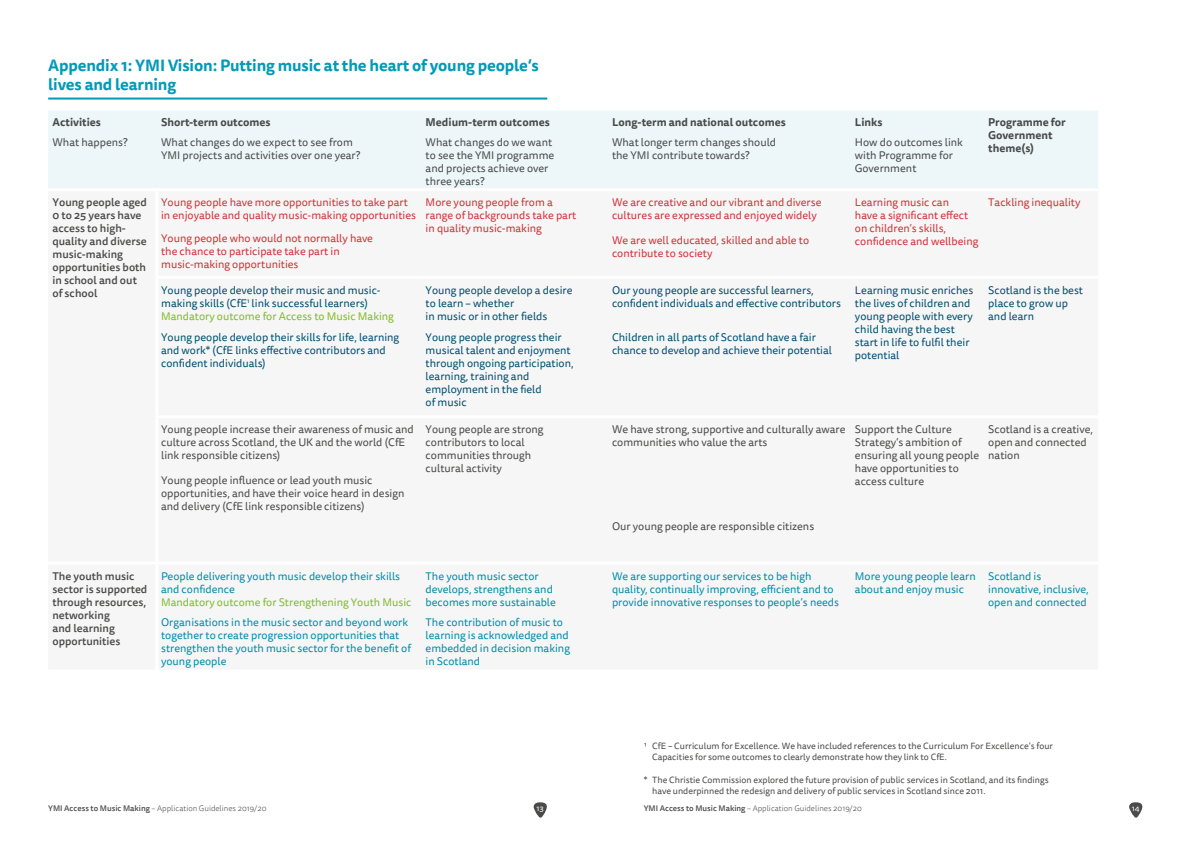
<style>
.page{position:relative;width:1191px;height:842px;background:#fff}
.page>*{position:absolute;margin:0;border:0;box-sizing:border-box;transform-origin:0 0}
.t1{font:700 16px/19.2px "Tisa Sans OT";letter-spacing:-.01em;color:#009bb7}
.t2{font:11px/13px "Tisa Sans OT";color:#4a4a49}
.t3{font:11px/13px "Tisa Sans OT";color:#004f70}
.t4{font:11px/13px "Tisa Sans OT";color:#008daa}
.t5{font:11px/13px "Tisa Sans OT";color:#d13239}
.t6{font:500 11px/13px "Tisa Sans OT";color:#4a4a49}
.t7{font:700 11px/13px "Tisa Sans OT";color:#4a4a49}
.t8{font:11px "Tisa Sans OT";color:#82bb27}
.t9{font:9px/11px "Tisa Sans OT";color:#4a4a49}
.t10{font:300 8px "Tisa Sans OT";color:#4a4a49}
.t11{font:8px "Tisa Sans OT";color:#fff}
.s1{color:#82bb27}
.s2{font-weight:500}
</style>
<div class="page">
<svg style="left:533px;top:802px;width:14px;height:16px"></svg>
<svg style="left:1129px;top:802px;width:14px;height:16px"></svg>
<hr style="left:48px;top:98px;width:499px;height:2px;background:#009bb7">
<div style="left:48px;top:111px;width:1050px;height:77px;background:#edf7fa"></div>
<h1 class="t1" style="left:48px;top:57px;width:492px">Appendix 1: YMI Vision: Putting music at the heart of young people’s lives and learning</h1>
<p class="t7" style="left:52px;top:116px;width:50px">Activities</p>
<p class="t7" style="left:161px;top:116px;width:111px">Short-term outcomes</p>
<p class="t7" style="left:425px;top:116px;width:126px">Medium-term outcomes</p>
<p class="t7" style="left:612px;top:116px;width:175px">Long-term and national outcomes</p>
<p class="t7" style="left:855px;top:116px;width:29px">Links</p>
<p class="t7" style="left:988px;top:116px;width:79px">Programme for<br>Government</p>
<p class="t2" style="left:52px;top:137px;width:77px">What happens?</p>
<p class="t2" style="left:161px;top:137px;width:193px">What changes do we expect to see from</p>
<p class="t7" style="left:988px;top:142px;width:47px">theme(s)</p>
<p class="t2" style="left:161px;top:150px;width:201px">YMI projects and activities over one year?</p>
<p class="t2" style="left:425px;top:137px;width:130px">What changes do we want to see the YMI programme and projects achieve over three years?</p>
<p class="t2" style="left:612px;top:137px;width:166px">What longer term changes should the YMI contribute towards?</p>
<p class="t2" style="left:855px;top:137px;width:110px">How do outcomes link with Programme for<br>Government</p>
<p class="t6" style="left:52px;top:196px;width:96px">Young people aged<br>0 to 25 years have access to high&shy;quality and diverse music-making opportunities both in school and out of school</p>
<p class="t5" style="left:161px;top:197px;width:256px">Young people have more opportunities to take part in enjoyable and quality music-making opportunities</p>
<p class="t5" style="left:425px;top:197px;width:152px">More young people from a range of backgrounds take part in quality music-making</p>
<p class="t5" style="left:612px;top:197px;width:211px">We are creative and our vibrant and diverse cultures are expressed and enjoyed widely</p>
<p class="t5" style="left:855px;top:197px;width:125px">Learning music can<br>have a significant effect on children’s skills, confidence and wellbeing</p>
<p class="t5" style="left:988px;top:197px;width:94px">Tackling inequality</p>
<p class="t5" style="left:161px;top:232px;width:213px">Young people who would not normally have the chance to participate take part in music-making opportunities</p>
<p class="t3" style="left:161px;top:284px;width:234px">Young people develop their music and music&shy;making skills (CfE<sup>1</sup> link successful learners)<br><span class="s1">Mandatory outcome for Access to Music Making</span></p>
<p class="t3" style="left:425px;top:284px;width:148px">Young people develop a desire to learn – whether<br>in music or in other fields</p>
<p class="t3" style="left:612px;top:284px;width:230px">Our young people are successful learners, confident individuals and effective contributors</p>
<p class="t3" style="left:855px;top:284px;width:120px">Learning music enriches the lives of children and young people with every child having the best start in life to fulfil their potential</p>
<p class="t3" style="left:988px;top:284px;width:96px">Scotland is the best place to grow up and learn</p>
<p class="t5" style="left:612px;top:234px;width:199px">We are well educated, skilled and able to contribute to society</p>
<p class="t3" style="left:161px;top:331px;width:240px">Young people develop their skills for life, learning and work* (CfE links effective contributors and confident individuals)</p>
<p class="t3" style="left:425px;top:331px;width:149px">Young people progress their musical talent and enjoyment through ongoing participation, learning, training and employment in the field<br>of music</p>
<p class="t3" style="left:612px;top:331px;width:221px">Children in all parts of Scotland have a fair chance to develop and achieve their potential</p>
<p class="t2" style="left:161px;top:424px;width:254px">Young people increase their awareness of music and culture across Scotland, the UK and the world (CfE link responsible citizens)</p>
<p class="t2" style="left:161px;top:474px;width:245px">Young people influence or lead youth music opportunities, and have their voice heard in design and delivery (CfE link responsible citizens)</p>
<p class="t2" style="left:425px;top:424px;width:119px">Young people are strong contributors to local communities through cultural activity</p>
<p class="t2" style="left:612px;top:424px;width:235px">We have strong, supportive and culturally aware communities who value the arts</p>
<p class="t2" style="left:855px;top:424px;width:126px">Support the Culture<br>Strategy’s ambition of ensuring all young people have opportunities to access culture</p>
<p class="t2" style="left:988px;top:424px;width:106px">Scotland is a creative, open and connected nation</p>
<p class="t2" style="left:612px;top:521px;width:204px">Our young people are responsible citizens</p>
<p class="t6" style="left:52px;top:570px;width:96px">The youth music sector is supported through resources, networking<br>and learning opportunities</p>
<p class="t4" style="left:161px;top:570px;width:240px">People delivering youth music develop their skills and confidence</p>
<p class="t4" style="left:425px;top:570px;width:132px">The youth music sector develops, strengthens and becomes more sustainable</p>
<p class="t4" style="left:612px;top:570px;width:228px">We are supporting our services to be high quality, continually improving, efficient and to provide innovative responses to people’s needs</p>
<p class="t4" style="left:855px;top:570px;width:122px">More young people learn about and enjoy music</p>
<p class="t4" style="left:988px;top:570px;width:102px">Scotland is innovative, inclusive, open and connected</p>
<p class="t8" style="left:161px;top:595px;width:252px">Mandatory outcome for Strengthening Youth Music</p>
<p class="t4" style="left:161px;top:617px;width:251px">Organisations in the music sector and beyond work together to create progression opportunities that strengthen the youth music sector for the benefit of young people</p>
<p class="t4" style="left:425px;top:617px;width:146px">The contribution of music to learning is acknowledged and embedded in decision making in Scotland</p>
<p class="t9" style="left:652px;top:741px;width:402px;text-indent:-9px">1 CfE – Curriculum for Excellence. We have included references to the Curriculum For Excellence’s four<br>Capacities for some outcomes to clearly demonstrate how they link to CfE.</p>
<p class="t9" style="left:652px;top:775px;width:398px;text-indent:-9px">* The Christie Commission explored the future provision of public services in Scotland, and its findings have underpinned the redesign and delivery of public services in Scotland since 2011.</p>
<p class="t10" style="left:48px;top:804px;width:220px"><span class="s2">YMI Access to Music Making</span> – Application Guidelines 2019/20</p>
<p class="t11" style="left:536px;top:804px;width:9px">13</p>
<p class="t10" style="left:643px;top:804px;width:220px"><span class="s2">YMI Access to Music Making</span> – Application Guidelines 2019/20</p>
<p class="t11" style="left:1131px;top:804px;width:9px">14</p>
</div>
